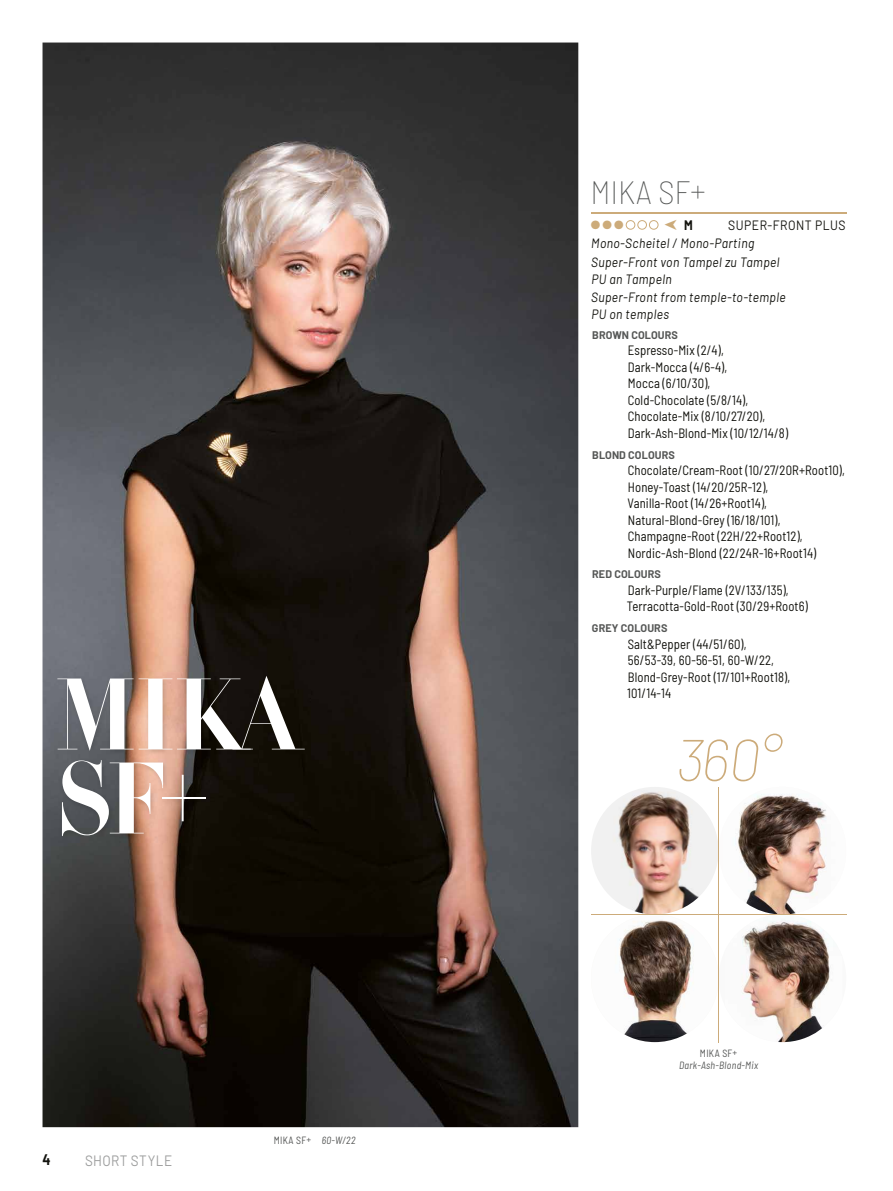
<style>
.page{position:relative;width:893px;height:1191px;background:#fff}
.page>*{position:absolute;margin:0;border:0;box-sizing:border-box;transform-origin:0 0}
.t1{font:93px/84px "Didi Font";letter-spacing:-.035em;color:#fff}
.t2{font:italic 100 58.5px "Barlow";color:#ccab7a}
.t3{font:100 semi-condensed 33px "Barlow";color:#555756}
.t4{font:27.6px "Arrows";color:#ccab7a;scale:.7 1}
.t5{font:15px "Barlow";letter-spacing:.035em;color:#9d9e9e;scale:.9 1}
.t6{font:700 15px "Barlow";color:#12120d;scale:.9 1}
.t7{font:semi-condensed 13.5px/16.5px "Barlow";letter-spacing:.01em;color:#12120d;scale:.94 1}
.t8{font:italic 13.5px/18.6px "Barlow";letter-spacing:.03em;color:#12120d;scale:.9 1}
.t9{font:13.5px "Barlow";letter-spacing:.04em;color:#12120d;scale:.9 1}
.t10{font:12px "Zapf Dingbats Std";color:#ccab7a}
.t11{font:700 10.8px "Barlow";letter-spacing:.01em;color:#555756}
.t12{font:italic semi-condensed 10.5px/12px "Barlow";letter-spacing:.03em;color:#555756;text-align:center;scale:.94 1}
.s1{font-style:normal}
.s2{font-style:normal;font-size:10.05px}
</style>
<div class="page">
<img style="left:43px;top:43px;width:535px;height:1084px">
<img style="left:735px;top:794px;width:91px;height:120px">
<img style="left:591px;top:787px;width:128px;height:127px;border-radius:64px">
<img style="left:591px;top:914px;width:128px;height:128px;border-radius:64px">
<div style="left:719px;top:914px;width:127px;height:128px;background:#f9f9f9;border-radius:50%"></div>
<img style="left:742px;top:922px;width:88px;height:120px">
<hr style="left:591px;top:914px;width:255px;height:1px;background:#ccab7a">
<hr style="left:718px;top:787px;width:1px;height:255px;background:#ccab7a">
<img style="left:55px;top:673px;width:256px;height:169px">
<hr style="left:591px;top:212px;width:255px;height:1px;background:#ccab7a">
<div style="left:626px;top:220px;width:9px;height:9px;border:1px solid #ccab7a;border-radius:50%"></div>
<div style="left:637px;top:220px;width:10px;height:9px;border:1px solid #ccab7a;border-radius:50%"></div>
<div style="left:649px;top:220px;width:9px;height:9px;border:1px solid #ccab7a;border-radius:50%"></div>
<h1 class="t1" style="left:55px;top:674px;width:254px">MIKA<br>SF—<sup>|</sup></h1>
<p class="t6" style="left:43px;top:1149px;width:11px">4</p>
<p class="t5" style="left:85px;top:1149px;width:98px">SHORT STYLE</p>
<p class="t12" style="left:274px;top:1133px;width:89px"><span class="s1">MIKA SF</span><span class="s2">+</span> 60-W/22</p>
<h3 class="t3" style="left:590px;top:168px;width:117px">MIKA SF+</h3>
<p class="t10" style="left:591px;top:219px;width:34px">●●●</p>
<h3 class="t4" style="left:663px;top:210px;width:43px">b <sup>M</sup></h3>
<p class="t9" style="left:728px;top:215px;width:132px">SUPER-FRONT PLUS</p>
<p class="t8" style="left:591px;top:233px;width:211px">Mono-Scheitel / Mono-Parting<br>Super-Front von Tampel zu Tampel</p>
<p class="t8" style="left:591px;top:268px;width:218px">PU an Tampeln<br>Super-Front from temple-to-temple</p>
<p class="t8" style="left:591px;top:303px;width:88px">PU on temples</p>
<p class="t11" style="left:592px;top:327px;width:87px">BROWN COLOURS</p>
<p class="t7" style="left:628px;top:341px;width:172px">Espresso‑Mix (2/4),<br>Dark‑Mocca (4/6‑4),<br>Mocca (6/10/30),<br>Cold‑Chocolate (5/8/14),<br>Chocolate‑Mix (8/10/27/20),<br>Dark‑Ash‑Blond‑Mix (10/12/14/8)</p>
<p class="t11" style="left:592px;top:447px;width:84px">BLOND COLOURS</p>
<p class="t7" style="left:627px;top:461px;width:233px">Chocolate/Cream‑Root (10/27/20R+Root10), Honey‑Toast (14/20/25R‑12),<br>Vanilla‑Root (14/26+Root14), Natural‑Blond‑Grey (16/18/101), Champagne‑Root (22H/22+Root12), Nordic‑Ash‑Blond (22/24R‑16+Root14)</p>
<p class="t11" style="left:592px;top:566px;width:70px">RED COLOURS</p>
<p class="t7" style="left:627px;top:581px;width:194px">Dark‑Purple/Flame (2V/133/135),<br>Terracotta‑Gold‑Root (30/29+Root6)</p>
<p class="t11" style="left:592px;top:620px;width:77px">GREY COLOURS</p>
<p class="t7" style="left:627px;top:634px;width:175px">Salt&amp;Pepper (44/51/60),<br>56/53‑39, 60‑56‑51, 60‑W/22,<br>Blond‑Grey‑Root (17/101+Root18),<br>101/14‑14</p>
<h2 class="t2" style="left:676px;top:718px;width:106px">360°</h2>
<p class="t12" style="left:679px;top:1046px;width:85px"><span class="s1">MIKA SF</span><span class="s2">+<br></span>Dark-Ash-Blond-Mix</p>
</div>
